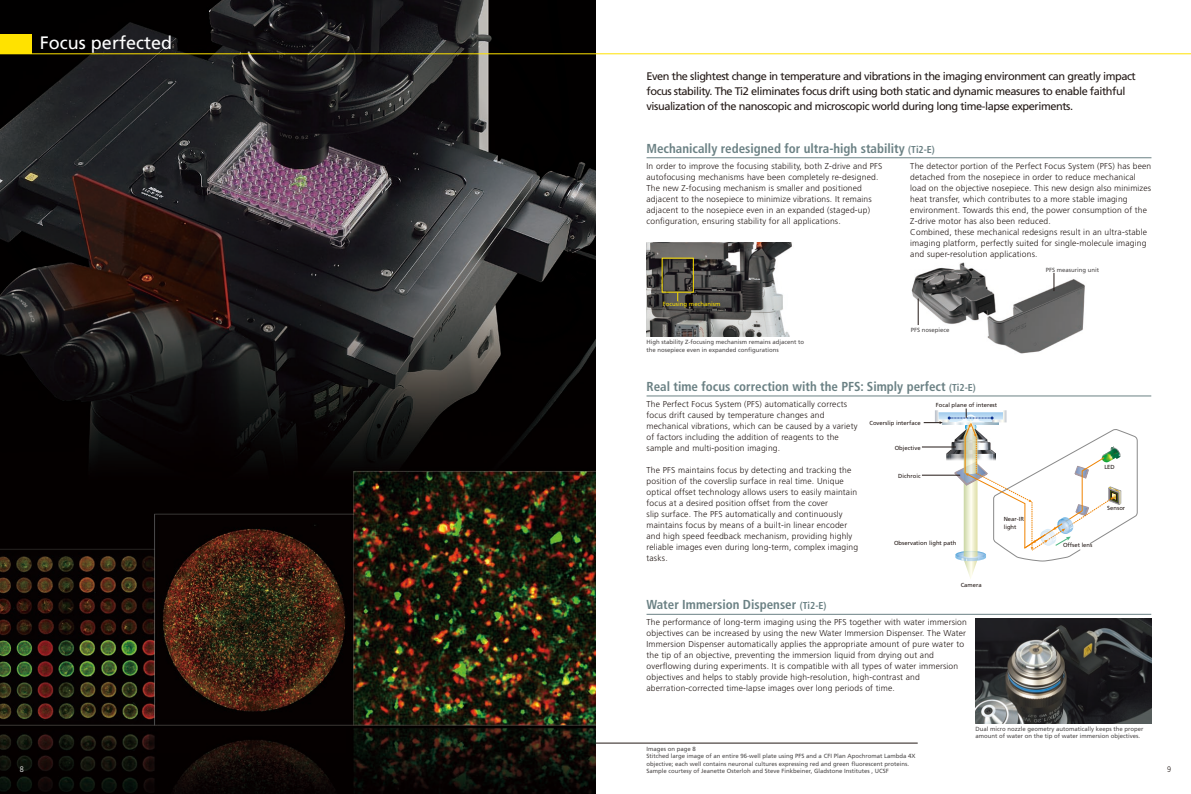
<style>
.page{position:relative;width:1191px;height:794px;background:#fff}
.page>*{position:absolute;margin:0;border:0;box-sizing:border-box;transform-origin:0 0}
.t1{font:18px "Frutiger LT Std";color:#fff}
.t2{font:700 condensed 13px "Frutiger LT Std";color:#6b8184}
.t3{font:11px/15px "Frutiger LT Std";letter-spacing:-.04em;color:#231916}
.t4{font:300 8.5px/11px "Frutiger LT Std";letter-spacing:.02em;color:#231916}
.t5{font:300 8px "Frutiger LT Std";color:#231916;scale:.9 1}
.t6{font:300 8px "Frutiger LT Std";color:#fff;scale:.9 1}
.t7{font:6px/7.5px "Frutiger LT Std";color:#4d4a4a}
.t8{font:6px "Frutiger LT Std";color:#ffe200}
.t9{font:5.9px/7px "Frutiger LT Std";letter-spacing:.005em;color:#231916}
.s1{font-size:10px}
</style>
<div class="page">
<img style="left:0;top:0;width:595px;height:794px">
<hr style="left:646px;top:396px;width:505px;height:1px;background:#6b8184">
<hr style="left:646px;top:614px;width:505px;height:1px;background:#6b8184">
<hr style="left:646px;top:158px;width:505px;height:1px;background:#6b8184">
<hr style="left:922px;top:447px;width:34px;height:1px;background:#231916">
<hr style="left:922px;top:475px;width:38px;height:1px;background:#231916">
<svg style="left:923px;top:408px;width:215px;height:171px"></svg>
<img style="left:646px;top:243px;width:146px;height:93px">
<hr style="left:595px;top:743px;width:322px;height:1px;background:#231916">
<div style="left:0;top:34px;width:31px;height:20px;background:#ffe200"></div>
<hr style="left:0;top:53px;width:1191px;height:1px;background:#ffe200">
<img style="left:911px;top:263px;width:174px;height:91px">
<svg style="left:918px;top:298px;width:1px;height:27px"></svg>
<svg style="left:1053px;top:273px;width:1px;height:18px"></svg>
<img style="left:975px;top:618px;width:176px;height:105px">
<h1 class="t1" style="left:40px;top:32px;width:134px">Focus perfected</h1>
<p class="t6" style="left:20px;top:765px;width:6px">8</p>
<p class="t3" style="left:646px;top:69px;width:491px">Even the slightest change in temperature and vibrations in the imaging environment can greatly impact focus stability. The Ti2 eliminates focus drift using both static and dynamic measures to enable faithful visualization of the nanoscopic and microscopic world during long time-lapse experiments.</p>
<h2 class="t2" style="left:646px;top:140px;width:290px">Mechanically redesigned for ultra-high stability <span class="s1">(Ti2-E)</span></h2>
<p class="t4" style="left:646px;top:160px;width:237px">In order to improve the focusing stability, both Z-drive and PFS autofocusing mechanisms have been completely re-designed.<br>The new Z-focusing mechanism is smaller and positioned adjacent to the nosepiece to minimize vibrations. It remains adjacent to the nosepiece even in an expanded (staged-up) configuration, ensuring stability for all applications.</p>
<p class="t4" style="left:910px;top:160px;width:242px">The detector portion of the Perfect Focus System (PFS) has been detached from the nosepiece in order to reduce mechanical load on the objective nosepiece. This new design also minimizes heat transfer, which contributes to a more stable imaging environment. Towards this end, the power consumption of the Z-drive motor has also been reduced.<br>Combined, these mechanical redesigns result in an ultra-stable imaging platform, perfectly suited for single-molecule imaging and super-resolution applications.</p>
<p class="t8" style="left:663px;top:301px;width:59px">Focusing mechanism</p>
<p class="t7" style="left:646px;top:338px;width:159px">High stability Z-focusing mechanism remains adjacent to the nosepiece even in expanded configurations</p>
<p class="t7" style="left:911px;top:326px;width:40px">PFS nosepiece</p>
<h2 class="t2" style="left:646px;top:378px;width:331px">Real time focus correction with the PFS: Simply perfect <span class="s1">(Ti2-E)</span></h2>
<p class="t4" style="left:646px;top:398px;width:212px">The Perfect Focus System (PFS) automatically corrects focus drift caused by temperature changes and mechanical vibrations, which can be caused by a variety of factors including the addition of reagents to the sample and multi-position imaging.</p>
<p class="t4" style="left:646px;top:464px;width:213px">The PFS maintains focus by detecting and tracking the position of the coverslip surface in real time. Unique optical offset technology allows users to easily maintain focus at a desired position offset from the cover<br>slip surface. The PFS automatically and continuously maintains focus by means of a built-in linear encoder and high speed feedback mechanism, providing highly reliable images even during long-term, complex imaging tasks.</p>
<h2 class="t2" style="left:646px;top:597px;width:181px">Water Immersion Dispenser <span class="s1">(Ti2-E)</span></h2>
<p class="t4" style="left:646px;top:617px;width:322px">The performance of long-term imaging using the PFS together with water immersion objectives can be increased by using the new Water Immersion Dispenser. The Water Immersion Dispenser automatically applies the appropriate amount of pure water to the tip of an objective, preventing the immersion liquid from drying out and overflowing during experiments. It is compatible with all types of water immersion objectives and helps to stably provide high-resolution, high-contrast and aberration-corrected time-lapse images over long periods of time.</p>
<p class="t9" style="left:936px;top:401px;width:63px">Focal plane of interest</p>
<p class="t9" style="left:869px;top:419px;width:53px">Coverslip interface</p>
<p class="t9" style="left:894px;top:444px;width:27px">Objective</p>
<p class="t9" style="left:898px;top:472px;width:24px">Dichroic</p>
<p class="t9" style="left:1003px;top:516px;width:22px">Near-IR light</p>
<p class="t9" style="left:894px;top:539px;width:64px">Observation light path</p>
<p class="t9" style="left:960px;top:581px;width:22px">Camera</p>
<p class="t7" style="left:1046px;top:266px;width:55px">PFS measuring unit</p>
<p class="t9" style="left:1104px;top:463px;width:12px">LED</p>
<p class="t9" style="left:1107px;top:505px;width:20px">Sensor</p>
<p class="t9" style="left:1063px;top:542px;width:31px">Offset lens</p>
<p class="t7" style="left:646px;top:745px;width:270px">Images on page 8<br>Stitched large image of an entire 96-well plate using PFS and a CFI Plan Apochromat Lambda 4X objective; each well contains neuronal cultures expressing red and green fluorescent proteins.<br>Sample courtesy of Jeanette Osterloh and Steve Finkbeiner, Gladstone Institutes , UCSF</p>
<p class="t7" style="left:975px;top:725px;width:170px">Dual micro nozzle geometry automatically keeps the proper amount of water on the tip of water immersion objectives.</p>
<p class="t5" style="left:1167px;top:765px;width:6px">9</p>
</div>
